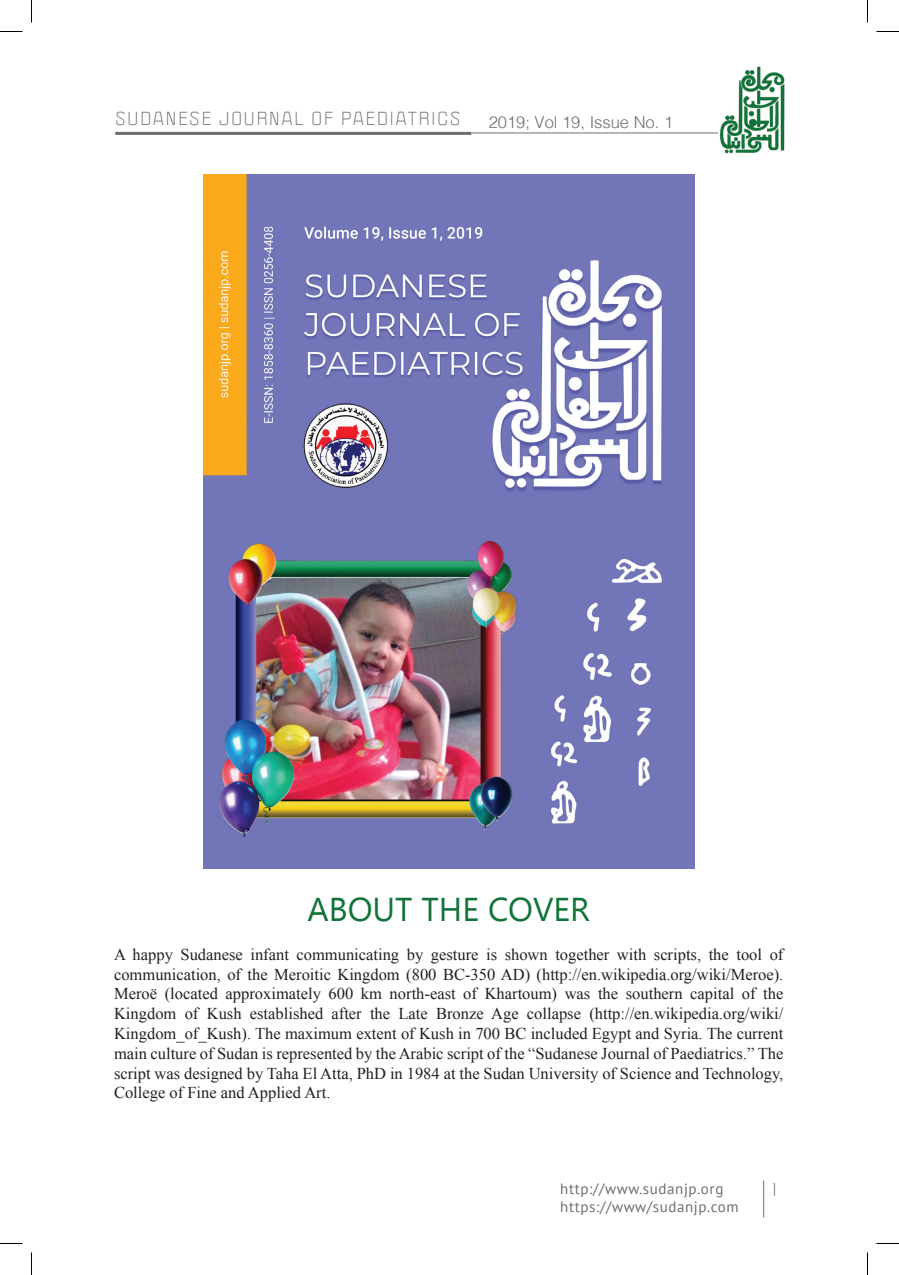
<style>
.page{position:relative;width:899px;height:1275px;background:#fff}
.page>*{position:absolute;margin:0;border:0;box-sizing:border-box;transform-origin:0 0}
.t1{font:33px "Segoe UI";color:#11723a}
.t2{font:16.5px/19.8px "Times New Roman";color:#231f20;text-align:justify}
.t3{font:16.5px "Politica XT";letter-spacing:.12em;color:#6c6d70}
.t4{font:300 16.5px "Helvetica";color:#6c6d70}
.t5{font:15px "PT Sans";letter-spacing:.04em;color:#6c6d70}
</style>
<div class="page">
<hr style="left:115px;top:132px;width:356px;height:3px;background:#6c6d70">
<hr style="left:115px;top:133px;width:627px;height:1px;background:#6c6d70">
<img style="left:718px;top:66px;width:67px;height:88px">
<hr style="left:763px;top:1180px;width:1px;height:38px;background:#6c6d70">
<img style="left:203px;top:174px;width:491px;height:695px">
<svg style="left:0;top:31px;width:22px;height:1px"></svg>
<svg style="left:876px;top:31px;width:23px;height:1px"></svg>
<svg style="left:0;top:1243px;width:22px;height:1px"></svg>
<svg style="left:876px;top:1243px;width:23px;height:1px"></svg>
<svg style="left:31px;top:0;width:1px;height:22px"></svg>
<svg style="left:31px;top:1252px;width:1px;height:23px"></svg>
<svg style="left:867px;top:0;width:1px;height:22px"></svg>
<svg style="left:867px;top:1252px;width:1px;height:23px"></svg>
<p class="t3" style="left:115px;top:108px;width:346px">SUDANESE JOURNAL OF PAEDIATRICS</p>
<p class="t4" style="left:488px;top:108px;width:186px">2019; Vol 19, Issue No. 1</p>
<h1 class="t1" style="left:307px;top:886px;width:284px">ABOUT THE COVER</h1>
<p class="t2" style="left:114px;top:944px;width:671px">A happy Sudanese infant communicating by gesture is shown together with scripts, the tool of communication, of the Meroitic Kingdom (800 BC-350 AD) (http://en.wikipedia.org/wiki/Meroe).<br>Meroë (located approximately 600 km north-east of Khartoum) was the southern capital of the Kingdom of Kush established after the Late Bronze Age collapse (http://en.wikipedia.org/wiki/ Kingdom_of_Kush). The maximum extent of Kush in 700 BC included Egypt and Syria. The current main culture of Sudan is represented by the Arabic script of the “Sudanese Journal of Paediatrics.” The script was designed by Taha El Atta, PhD in 1984 at the Sudan University of Science and Technology, College of Fine and Applied Art.</p>
<p class="t5" style="left:560px;top:1179px;width:165px">http://www.sudanjp.org</p>
<p class="t3" style="left:772px;top:1179px;width:6px">1</p>
<p class="t5" style="left:560px;top:1197px;width:180px">https://www/sudanjp.com</p>
</div>
